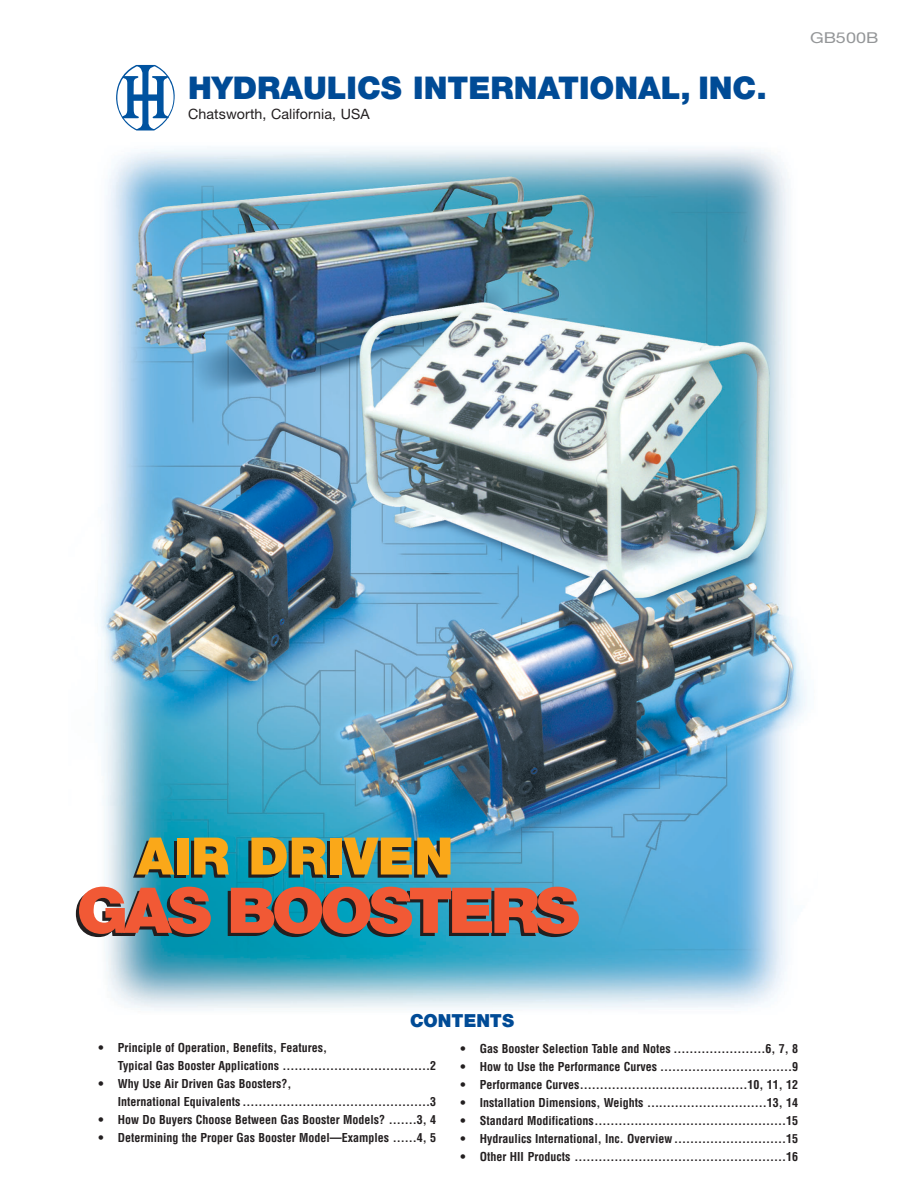
<style>
.page{position:relative;width:918px;height:1188px;background:#fff}
.page>*{position:absolute;margin:0;border:0;box-sizing:border-box;transform-origin:0 0}
.t1{font:900 63.15px "Helvetica Neue";letter-spacing:-.065em;color:#f15935;scale:1.05 1}
.t2{font:900 51.75px "Helvetica Neue";color:#faa819}
.t3{font:900 31.35px "Helvetica Neue";color:#004b96}
.t4{font:900 18px "Helvetica Neue";color:#004b96}
.t5{font:15px "Helvetica Neue";color:#949698;scale:1.2 1}
.t6{font:14.25px "Helvetica Neue";letter-spacing:.005em;color:#231f20}
.t7{font:700 condensed 12px/18px "Helvetica";color:#231f20}
</style>
<div class="page">
<img style="left:100px;top:148px;width:707px;height:862px">
<svg style="left:116px;top:65px;width:59px;height:66px"></svg>
<h3 class="t3" style="left:188px;top:76px;width:580px">HYDRAULICS INTERNATIONAL, INC.</h3>
<p class="t6" style="left:188px;top:109px;width:183px">Chatsworth, California, USA</p>
<p class="t5" style="left:810px;top:32px;width:58px">GB500B</p>
<h2 class="t2" style="left:137px;top:838px;width:318px">AIR DRIVEN</h2>
<h1 class="t1" style="left:77px;top:888px;width:481px">GAS BOOSTERS</h1>
<h3 class="t4" style="left:410px;top:1014px;width:106px">CONTENTS</h3>
<p class="t7" style="left:118px;top:1040px;width:320px;text-indent:-19px">• Principle of Operation, Benefits, Features,<br>Typical Gas Booster Applications .....................................2</p>
<p class="t7" style="left:118px;top:1076px;width:320px;text-indent:-19px">• Why Use Air Driven Gas Boosters?,<br>International Equivalents ...............................................3</p>
<p class="t7" style="left:99px;top:1112px;width:339px">• How Do Buyers Choose Between Gas Booster Models? .......3, 4</p>
<p class="t7" style="left:99px;top:1130px;width:339px">• Determining the Proper Gas Booster Model—Examples ......4, 5</p>
<p class="t7" style="left:461px;top:1040px;width:339px">• Gas Booster Selection Table and Notes .......................6, 7, 8</p>
<p class="t7" style="left:461px;top:1058px;width:339px">• How to Use the Performance Curves .................................9</p>
<p class="t7" style="left:461px;top:1076px;width:339px">• Performance Curves..........................................10, 11, 12</p>
<p class="t7" style="left:461px;top:1094px;width:339px">• Installation Dimensions, Weights ..............................13, 14</p>
<p class="t7" style="left:461px;top:1112px;width:339px">• Standard Modifications................................................15</p>
<p class="t7" style="left:461px;top:1130px;width:339px">• Hydraulics International, Inc. Overview ............................15</p>
<p class="t7" style="left:461px;top:1148px;width:339px">• Other HII Products .....................................................16</p>
</div>
